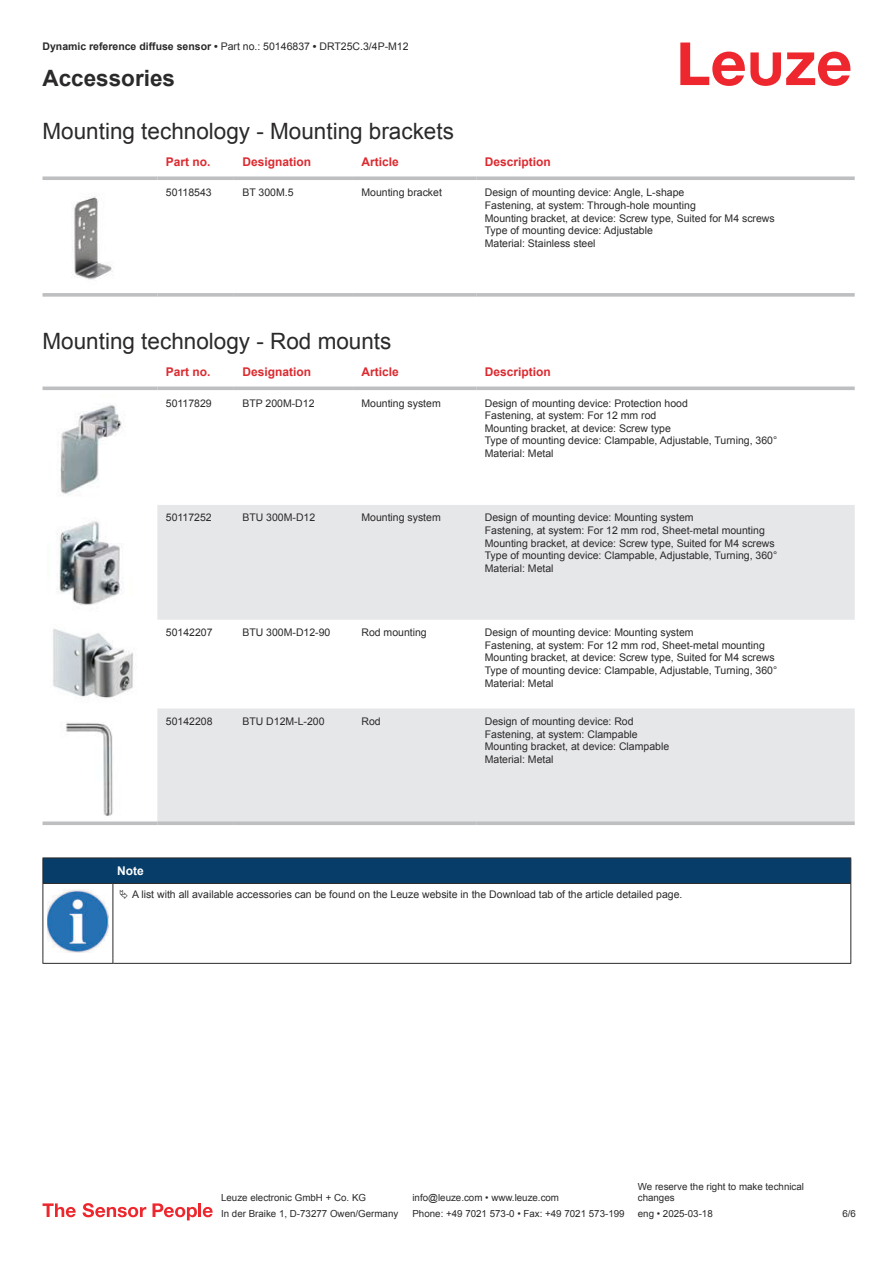
<style>
.page{position:relative;width:893px;height:1263px;background:#fff}
.page>*{position:absolute;margin:0;border:0;box-sizing:border-box;transform-origin:0 0}
.t1{font:22.5px "Arial";color:#2b292a}
.t2{font:700 22.5px "Arial";color:#2b292a}
.t3{font:700 12px "Arial";color:#db2a30}
.t4{font:700 12px "Arial";color:#fff}
.t5{font:10.5px/12.6px "Arial";color:#2b292a}
.t6{font:700 10.5px "Arial";color:#2b292a}
.t7{font:9.75px/11.7px "Arial";color:#2b292a}
.s1{font-weight:400}
</style>
<div class="page">
<svg style="left:680px;top:43px;width:170px;height:43px"></svg>
<svg style="left:43px;top:176px;width:114px;height:4px"></svg>
<svg style="left:157px;top:176px;width:77px;height:4px"></svg>
<svg style="left:234px;top:176px;width:119px;height:4px"></svg>
<svg style="left:353px;top:176px;width:123px;height:4px"></svg>
<svg style="left:476px;top:176px;width:379px;height:4px;background:#c4c6c8"></svg>
<svg style="left:43px;top:293px;width:114px;height:4px"></svg>
<svg style="left:157px;top:293px;width:77px;height:4px"></svg>
<svg style="left:234px;top:293px;width:119px;height:4px"></svg>
<svg style="left:353px;top:293px;width:123px;height:4px"></svg>
<svg style="left:476px;top:293px;width:379px;height:4px;background:#c3c5c7"></svg>
<img style="left:72px;top:196px;width:41px;height:84px">
<svg style="left:157px;top:505px;width:698px;height:316px;fill:#e6e7e9"></svg>
<svg style="left:43px;top:386px;width:114px;height:4px"></svg>
<svg style="left:157px;top:386px;width:77px;height:4px"></svg>
<svg style="left:234px;top:386px;width:119px;height:4px"></svg>
<svg style="left:353px;top:386px;width:123px;height:4px"></svg>
<svg style="left:476px;top:386px;width:379px;height:4px;background:#c5c7c9"></svg>
<svg style="left:43px;top:821px;width:114px;height:4px"></svg>
<svg style="left:157px;top:821px;width:77px;height:4px"></svg>
<svg style="left:234px;top:821px;width:119px;height:4px"></svg>
<svg style="left:353px;top:821px;width:123px;height:4px"></svg>
<svg style="left:476px;top:821px;width:379px;height:4px;background:#c2c3c5"></svg>
<img style="left:60px;top:405px;width:62px;height:89px">
<img style="left:57px;top:521px;width:65px;height:84px">
<img style="left:53px;top:628px;width:80px;height:71px">
<img style="left:65px;top:723px;width:48px;height:93px">
<svg style="left:44px;top:884px;width:806px;height:79px"></svg>
<hr style="left:43px;top:857px;width:70px;height:1px;background:#2b292a">
<hr style="left:43px;top:883px;width:70px;height:1px;background:#2b292a">
<hr style="left:113px;top:857px;width:738px;height:1px;background:#2b292a">
<div style="left:43px;top:858px;width:808px;height:25px;background:#063d69"></div>
<hr style="left:113px;top:883px;width:738px;height:1px;background:#2b292a">
<hr style="left:43px;top:884px;width:1px;height:75px;background:#2b292a">
<hr style="left:113px;top:884px;width:1px;height:75px;background:#2b292a">
<hr style="left:850px;top:884px;width:1px;height:75px;background:#2b292a">
<hr style="left:43px;top:963px;width:70px;height:1px;background:#2b292a">
<hr style="left:113px;top:963px;width:738px;height:1px;background:#2b292a">
<img style="left:47px;top:890px;width:61px;height:63px">
<div style="left:115px;top:884px;width:734px;height:20px;background:#fff"></div>
<svg style="left:43px;top:1203px;width:33px;height:14px"></svg>
<svg style="left:83px;top:1203px;width:63px;height:14px"></svg>
<svg style="left:153px;top:1203px;width:44px;height:17px"></svg>
<hr style="left:198px;top:1203px;width:3px;height:14px;background:#ed272d">
<svg style="left:203px;top:1207px;width:10px;height:10px"></svg>
<p class="t6" style="left:43px;top:43px;width:368px">Dynamic reference diffuse sensor • <span class="s1">Part no.: 50146837</span> • <span class="s1">DRT25C.3/4P-M12</span></p>
<h1 class="t2" style="left:43px;top:70px;width:134px">Accessories</h1>
<h1 class="t1" style="left:43px;top:123px;width:413px">Mounting technology - Mounting brackets</h1>
<p class="t3" style="left:166px;top:157px;width:46px">Part no.</p>
<p class="t3" style="left:242px;top:157px;width:70px">Designation</p>
<p class="t3" style="left:361px;top:157px;width:39px">Article</p>
<p class="t3" style="left:485px;top:157px;width:68px">Description</p>
<p class="t5" style="left:166px;top:187px;width:47px">50118543</p>
<p class="t5" style="left:242px;top:187px;width:53px">BT 300M.5</p>
<p class="t5" style="left:361px;top:187px;width:82px">Mounting bracket</p>
<p class="t5" style="left:485px;top:187px;width:292px">Design of mounting device: Angle, L-shape<br>Fastening, at system: Through-hole mounting<br>Mounting bracket, at device: Screw type, Suited for M4 screws Type of mounting device: Adjustable<br>Material: Stainless steel</p>
<h1 class="t1" style="left:43px;top:333px;width:350px">Mounting technology - Rod mounts</h1>
<p class="t3" style="left:166px;top:367px;width:46px">Part no.</p>
<p class="t3" style="left:242px;top:367px;width:70px">Designation</p>
<p class="t3" style="left:361px;top:367px;width:39px">Article</p>
<p class="t3" style="left:485px;top:367px;width:68px">Description</p>
<p class="t5" style="left:166px;top:397px;width:47px">50117829</p>
<p class="t5" style="left:242px;top:397px;width:74px">BTP 200M-D12</p>
<p class="t5" style="left:361px;top:397px;width:81px">Mounting system</p>
<p class="t5" style="left:485px;top:397px;width:294px">Design of mounting device: Protection hood<br>Fastening, at system: For 12 mm rod<br>Mounting bracket, at device: Screw type<br>Type of mounting device: Clampable, Adjustable, Turning, 360° Material: Metal</p>
<p class="t5" style="left:166px;top:512px;width:47px">50117252</p>
<p class="t5" style="left:242px;top:512px;width:74px">BTU 300M-D12</p>
<p class="t5" style="left:361px;top:512px;width:81px">Mounting system</p>
<p class="t5" style="left:485px;top:512px;width:294px">Design of mounting device: Mounting system<br>Fastening, at system: For 12 mm rod, Sheet-metal mounting Mounting bracket, at device: Screw type, Suited for M4 screws Type of mounting device: Clampable, Adjustable, Turning, 360° Material: Metal</p>
<p class="t5" style="left:166px;top:627px;width:48px">50142207</p>
<p class="t5" style="left:242px;top:627px;width:90px">BTU 300M-D12-90</p>
<p class="t5" style="left:361px;top:627px;width:67px">Rod mounting</p>
<p class="t5" style="left:485px;top:627px;width:294px">Design of mounting device: Mounting system<br>Fastening, at system: For 12 mm rod, Sheet-metal mounting Mounting bracket, at device: Screw type, Suited for M4 screws Type of mounting device: Clampable, Adjustable, Turning, 360° Material: Metal</p>
<p class="t5" style="left:166px;top:716px;width:48px">50142208</p>
<p class="t5" style="left:242px;top:716px;width:84px">BTU D12M-L-200</p>
<p class="t5" style="left:361px;top:716px;width:21px">Rod</p>
<p class="t5" style="left:485px;top:716px;width:186px">Design of mounting device: Rod<br>Fastening, at system: Clampable<br>Mounting bracket, at device: Clampable<br>Material: Metal</p>
<p class="t4" style="left:117px;top:866px;width:28px">Note</p>
<p class="t5" style="left:132px;top:889px;width:552px">A list with all available accessories can be found on the Leuze website in the Download tab of the article detailed page.</p>
<p class="t7" style="left:221px;top:1193px;width:146px">Leuze electronic GmbH + Co. KG</p>
<p class="t7" style="left:412px;top:1193px;width:148px">info@leuze.com • www.leuze.com</p>
<p class="t7" style="left:638px;top:1181px;width:168px">We reserve the right to make technical changes</p>
<p class="t7" style="left:221px;top:1209px;width:179px">In der Braike 1, D-73277 Owen/Germany</p>
<p class="t7" style="left:412px;top:1209px;width:214px">Phone: +49 7021 573-0 • Fax: +49 7021 573-199</p>
<p class="t7" style="left:638px;top:1209px;width:76px">eng • 2025-03-18</p>
<p class="t7" style="left:842px;top:1209px;width:15px">6 /6</p>
</div>
